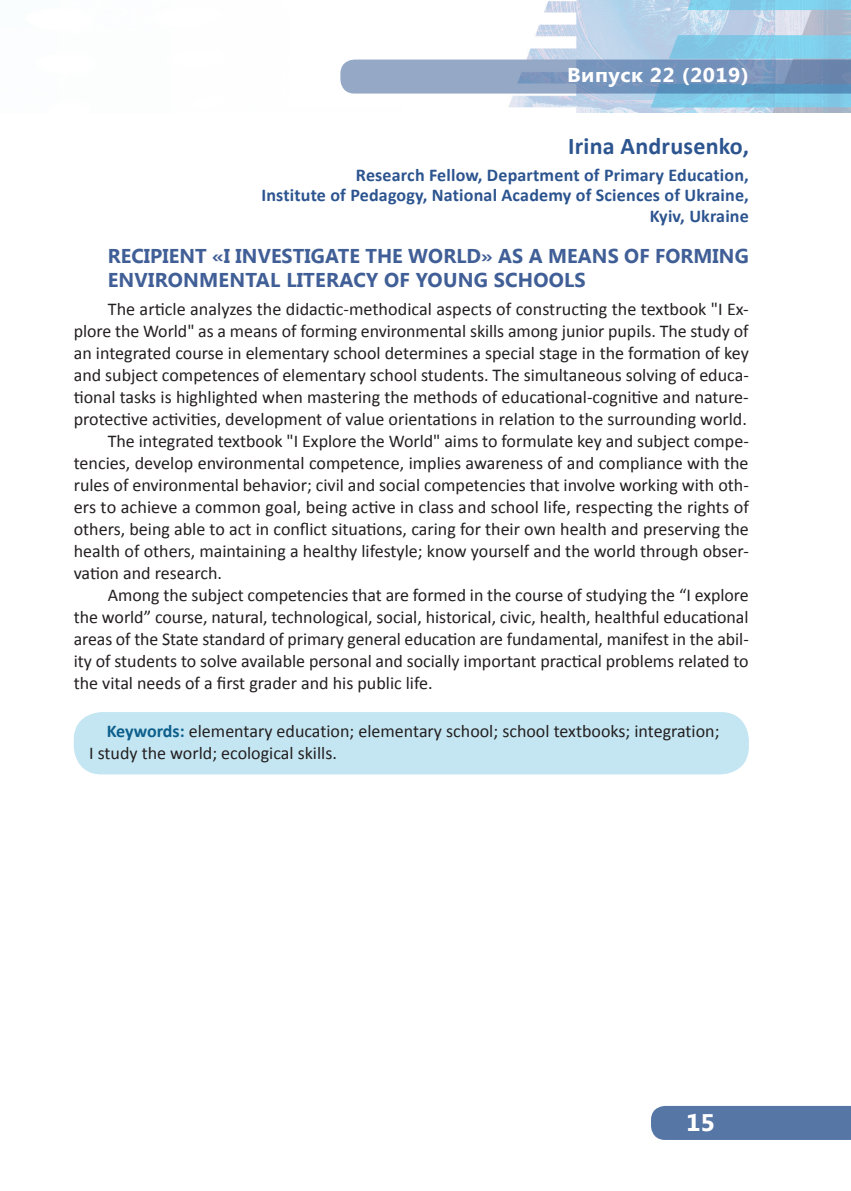
<style>
.page{position:relative;width:851px;height:1191px;background:#fff}
.page>*{position:absolute;margin:0;border:0;box-sizing:border-box;transform-origin:0 0}
.Author_Back{font:700 24px "Calibri";letter-spacing:.01em;color:#2c548f}
.t1{font:700 24px "Segoe UI";color:#fff;scale:1.05 1}
.Header_Small{font:700 20px/24px "Segoe UI";letter-spacing:.005em;color:#415f97}
.t2{font:700 20px "Segoe UI";letter-spacing:.025em;color:#fff;scale:1.06 1}
.Abstract_Eng{font:18px/22px "Calibri";color:#231f20;text-align:justify}
.About_A_Back{font:700 18px/20.6px "Calibri";letter-spacing:.01em;color:#2c548f;text-align:right}
.s1{font-weight:700;color:#0d5f8c}
</style>
<div class="page">
<img style="left:352px;top:0;width:498px;height:113px">
<svg style="left:340px;top:60px;width:510px;height:34px;background:#809cc0"></svg>
<div style="left:651px;top:1106px;width:199px;height:34px;background:#5676a5"></div>
<div style="left:74px;top:712px;width:674px;height:62px;background:#c4e6f2;border-radius:28px"></div>
<p class="t2" style="left:567px;top:61px;width:173px">Випуск 22 (2019)</p>
<p class="Author_Back" style="left:568px;top:131px;width:182px">Irina Andrusenko,</p>
<p class="About_A_Back" style="left:261px;top:164px;width:489px">Research Fellow, Department of Primary Education,<br>Institute of Pedagogy, National Academy of Sciences of Ukraine,<br>Kyiv, Ukraine</p>
<p class="Header_Small" style="left:108px;top:243px;width:642px">RECIPIENT «I INVESTIGATE THE WORLD» AS A MEANS OF FORMING<br>ENVIRONMENTAL LITERACY OF YOUNG SCHOOLS</p>
<p class="Abstract_Eng" style="left:74px;top:298px;width:676px;text-indent:34px">The article analyzes the didactic-methodical aspects of constructing the textbook "I Ex&shy;plore the World" as a means of forming environmental skills among junior pupils. The study of an integrated course in elementary school determines a special stage in the formation of key and subject competences of elementary school students. The simultaneous solving of educa&shy;tional tasks is highlighted when mastering the methods of educational-cognitive and nature&shy;protective activities, development of value orientations in relation to the surrounding world.</p>
<p class="Abstract_Eng" style="left:74px;top:430px;width:676px;text-indent:34px">The integrated textbook "I Explore the World" aims to formulate key and subject compe&shy;tencies, develop environmental competence, implies awareness of and compliance with the rules of environmental behavior; civil and social competencies that involve working with oth&shy;ers to achieve a common goal, being active in class and school life, respecting the rights of others, being able to act in conflict situations, caring for their own health and preserving the health of others, maintaining a healthy lifestyle; know yourself and the world through obser&shy;vation and research.</p>
<p class="Abstract_Eng" style="left:74px;top:584px;width:676px;text-indent:34px">Among the subject competencies that are formed in the course of studying the “I explore the world” course, natural, technological, social, historical, civic, health, healthful educational areas of the State standard of primary general education are fundamental, manifest in the abil&shy;ity of students to solve available personal and socially important practical problems related to the vital needs of a first grader and his public life.</p>
<p class="Abstract_Eng" style="left:89px;top:720px;width:631px;text-indent:18px"><span class="s1">Keywords:</span> elementary education; elementary school; school textbooks; integration;<br>I study the world; ecological skills.</p>
<h1 class="t1" style="left:686px;top:1105px;width:29px">15</h1>
</div>
